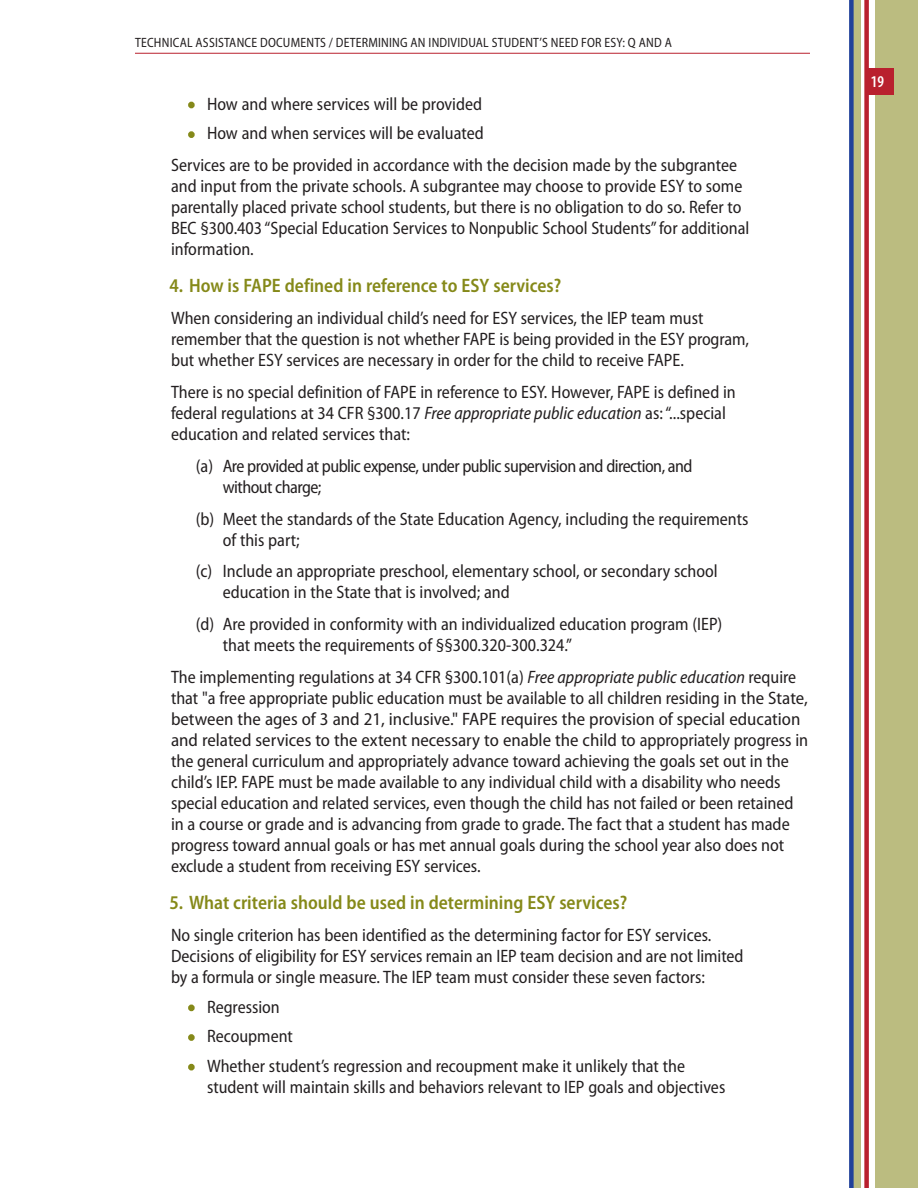
<style>
.page{position:relative;width:918px;height:1188px;background:#fff}
.page>*{position:absolute;margin:0;border:0;box-sizing:border-box;transform-origin:0 0}
.Level_3_Numbered_Hea{font:600 semi-condensed 19.5px "Myriad Pro";color:#858919}
.Level_2_Text{font:semi-condensed 18px/21px "Myriad Pro";color:#231f20}
.Letter_Bullets{font:semi-condensed 18px/21px "Myriad Pro";color:#231f20}
.Level_2_Bullet{font:semi-condensed 18px/21px "Myriad Pro";color:#231f20}
.Letter_Bullets-2{font:semi-condensed 18px/21px "Myriad Pro";letter-spacing:-.03em;color:#231f20}
.t1{font:600 condensed 16.5px "Myriad Pro";color:#fff}
.t2{font:semi-condensed 13.5px "Myriad Pro";letter-spacing:.015em;color:#231f20;scale:.95 1}
.s1{color:#858919}
.s2{font-style:italic}
</style>
<div class="page">
<svg style="left:849px;top:0;width:69px;height:1188px;background:#a5aa83"></svg>
<div style="left:862px;top:0;width:13px;height:1188px;background:#fff"></div>
<div style="left:867px;top:68px;width:27px;height:27px;background:#b9202e"></div>
<div style="left:864px;top:0;width:5px;height:1188px;background:#b9202e"></div>
<hr style="left:135px;top:53px;width:675px;height:1px;background:#b9202e">
<div style="left:188px;top:102px;width:7px;height:6px;border:3px solid #858919;border-radius:50%"></div>
<div style="left:188px;top:131px;width:7px;height:7px;border:3px solid #858919;border-radius:50%"></div>
<div style="left:188px;top:1005px;width:7px;height:6px;border:3px solid #858919;border-radius:50%"></div>
<div style="left:188px;top:1034px;width:7px;height:7px;border:3px solid #858919;border-radius:50%"></div>
<div style="left:188px;top:1064px;width:7px;height:7px;border:3px solid #858919;border-radius:50%"></div>
<p class="t2" style="left:135px;top:35px;width:566px">TECHNICAL ASSISTANCE DOCUMENTS / DETERMINING AN INDIVIDUAL STUDENT’S NEED FOR ESY: Q AND A</p>
<p class="Level_2_Bullet" style="left:189px;top:94px;width:295px"><span class="s1">•</span> How and where services will be provided</p>
<p class="Level_2_Bullet" style="left:189px;top:123px;width:296px"><span class="s1">•</span> How and when services will be evaluated</p>
<p class="Level_2_Text" style="left:171px;top:155px;width:580px">Services are to be provided in accordance with the decision made by the subgrantee and input from the private schools. A subgrantee may choose to provide ESY to some parentally placed private school students, but there is no obligation to do so. Refer to BEC §300.403 “Special Education Services to Nonpublic School Students” for additional information.</p>
<h3 class="Level_3_Numbered_Hea" style="left:170px;top:275px;width:393px">4. How is FAPE defined in reference to ESY services?</h3>
<p class="Level_2_Text" style="left:171px;top:308px;width:580px">When considering an individual child’s need for ESY services, the IEP team must remember that the question is not whether FAPE is being provided in the ESY program, but whether ESY services are necessary in order for the child to receive FAPE.</p>
<p class="Level_2_Text" style="left:171px;top:382px;width:566px">There is no special definition of FAPE in reference to ESY. However, FAPE is defined in federal regulations at 34 CFR §300.17 <span class="s2">Free appropriate public education</span> as: “...special education and related services that:</p>
<p class="Letter_Bullets-2" style="left:223px;top:456px;width:471px;text-indent:-27px">(a) Are provided at public expense, under public supervision and direction, and without charge;</p>
<p class="Letter_Bullets" style="left:223px;top:508px;width:527px;text-indent:-27px">(b) Meet the standards of the State Education Agency, including the requirements of this part;</p>
<p class="Letter_Bullets" style="left:223px;top:561px;width:496px;text-indent:-27px">(c) Include an appropriate preschool, elementary school, or secondary school education in the State that is involved; and</p>
<p class="Letter_Bullets" style="left:223px;top:614px;width:501px;text-indent:-27px">(d) Are provided in conformity with an individualized education program (IEP) that meets the requirements of §§300.320-300.324.”</p>
<p class="Level_2_Text" style="left:171px;top:667px;width:639px">The implementing regulations at 34 CFR §300.101(a) <span class="s2">Free appropriate public education</span> require that "a free appropriate public education must be available to all children residing in the State, between the ages of 3 and 21, inclusive." FAPE requires the provision of special education and related services to the extent necessary to enable the child to appropriately progress in the general curriculum and appropriately advance toward achieving the goals set out in the child’s IEP. FAPE must be made available to any individual child with a disability who needs special education and related services, even though the child has not failed or been retained in a course or grade and is advancing from grade to grade. The fact that a student has made progress toward annual goals or has met annual goals during the school year also does not exclude a student from receiving ESY services.</p>
<h3 class="Level_3_Numbered_Hea" style="left:170px;top:892px;width:459px">5. What criteria should be used in determining ESY services?</h3>
<p class="Level_2_Text" style="left:171px;top:925px;width:574px">No single criterion has been identified as the determining factor for ESY services.<br>Decisions of eligibility for ESY services remain an IEP team decision and are not limited by a formula or single measure. The IEP team must consider these seven factors:</p>
<p class="Level_2_Bullet" style="left:189px;top:996px;width:92px"><span class="s1">•</span> Regression</p>
<p class="Level_2_Bullet" style="left:189px;top:1026px;width:105px"><span class="s1">•</span> Recoupment</p>
<p class="Level_2_Bullet" style="left:207px;top:1056px;width:520px;text-indent:-18px"><span class="s1">•</span> Whether student’s regression and recoupment make it unlikely that the student will maintain skills and behaviors relevant to IEP goals and objectives</p>
<p class="t1" style="left:871px;top:73px;width:15px">19</p>
</div>
